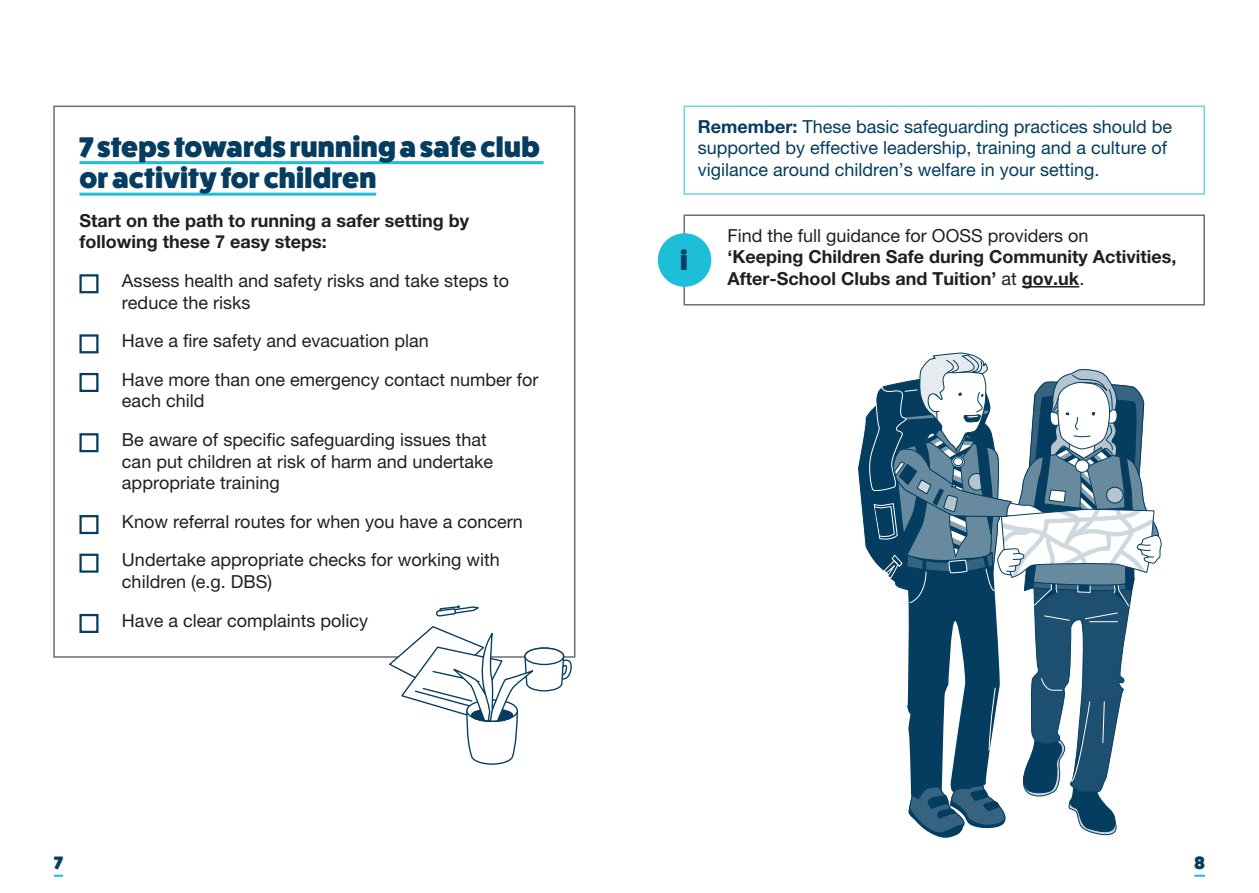
<style>
.page{position:relative;width:1259px;height:893px;background:#fff}
.page>*{position:absolute;margin:0;border:0;box-sizing:border-box;transform-origin:0 0}
.t1{font:800 28.5px/31.5px "Fat Frank";letter-spacing:.005em;color:#043d60}
.t2{font:800 27px "Fat Frank";color:#043d60}
.t3{font:18px/38.5px "Helvetica Neue LT Pro";color:#231f20}
.t4{font:700 18px/21.6px "Helvetica Neue LT Pro";color:#231f20}
.t5{font:18px/21.6px "Helvetica Neue LT Pro";color:#043d60}
.t6{font:800 18px "Fat Frank";color:#043d60}
.s1{font-weight:700}
.s2{font-weight:400}
</style>
<div class="page">
<svg style="left:54px;top:875px;width:9px;height:2px"></svg>
<svg style="left:1194px;top:875px;width:11px;height:2px"></svg>
<hr style="left:79px;top:161px;width:464px;height:3px;background:#1cbed8">
<hr style="left:79px;top:193px;width:297px;height:3px;background:#1cbed8">
<div style="left:79px;top:274px;width:19px;height:19px;background:#fff;border:2px solid #043d60"></div>
<div style="left:79px;top:334px;width:19px;height:19px;background:#fff;border:2px solid #043d60"></div>
<div style="left:79px;top:373px;width:19px;height:19px;background:#fff;border:2px solid #043d60"></div>
<div style="left:79px;top:433px;width:19px;height:19px;background:#fff;border:2px solid #043d60"></div>
<div style="left:79px;top:515px;width:19px;height:19px;background:#fff;border:2px solid #043d60"></div>
<div style="left:79px;top:554px;width:19px;height:19px;background:#fff;border:2px solid #043d60"></div>
<div style="left:79px;top:614px;width:19px;height:19px;background:#fff;border:2px solid #043d60"></div>
<div style="left:683px;top:106px;width:522px;height:89px;border:2px solid #74cfe2"></div>
<hr style="left:1022px;top:286px;width:57px;height:1px;background:#231f20">
<div style="left:683px;top:214px;width:522px;height:92px;border:2px solid #6c6d70"></div>
<div style="left:658px;top:233px;width:53px;height:54px;background:#1cbed8;border-radius:50%"></div>
<svg style="left:435px;top:605px;width:44px;height:12px"></svg>
<svg style="left:388px;top:625px;width:187px;height:140px"></svg>
<svg style="left:857px;top:352px;width:304px;height:486px"></svg>
<h1 class="t1" style="left:79px;top:131px;width:462px">7 steps towards running a safe club or activity for children</h1>
<p class="t4" style="left:79px;top:209px;width:391px">Start on the path to running a safer setting by following these 7 easy steps:</p>
<p class="t3" style="left:122px;top:270px;width:389px;line-height:21.6px">Assess health and safety risks and take steps to reduce the risks</p>
<p class="t3" style="left:122px;top:321px;width:418px">Have a fire safety and evacuation plan<br>Have more than one emergency contact number for</p>
<p class="t3" style="left:122px;top:381px;width:366px">each child<br>Be aware of specific safeguarding issues that</p>
<p class="t3" style="left:122px;top:450px;width:373px;line-height:21.6px">can put children at risk of harm and undertake appropriate training</p>
<p class="t3" style="left:122px;top:502px;width:402px">Know referral routes for when you have a concern<br>Undertake appropriate checks for working with</p>
<p class="t3" style="left:122px;top:562px;width:248px">children (e.g. DBS)<br>Have a clear complaints policy</p>
<p class="t5" style="left:698px;top:115px;width:476px"><span class="s1">Remember:</span> These basic safeguarding practices should be supported by effective leadership, training and a culture of vigilance around children’s welfare in your setting.</p>
<h2 class="t2" style="left:680px;top:245px;width:9px">i</h2>
<p class="t3" style="left:727px;top:216px;width:362px">Find the full guidance for OOSS providers on</p>
<p class="t4" style="left:727px;top:246px;width:450px">‘Keeping Children Safe during Community Activities,<br>After-School Clubs and Tuition’ <span class="s2">at</span> gov.uk<span class="s2">.</span></p>
<p class="t6" style="left:54px;top:852px;width:10px">7</p>
<p class="t6" style="left:1194px;top:852px;width:12px">8</p>
</div>
